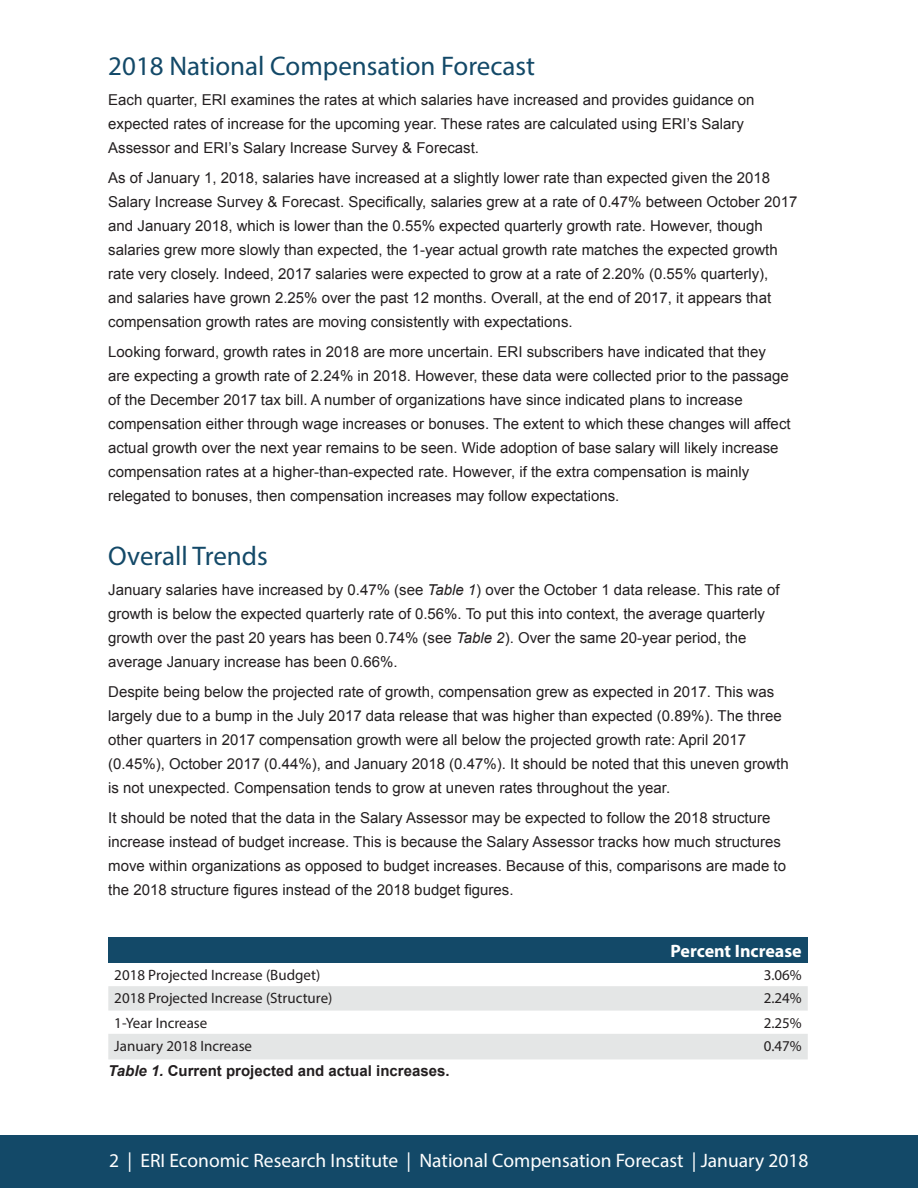
<style>
.page{position:relative;width:918px;height:1188px;background:#fff}
.page>*{position:absolute;margin:0;border:0;box-sizing:border-box;transform-origin:0 0}
.t1{font:27px "Myriad Pro";color:#134968}
.t2{font:19.5px "Myriad Pro";color:#fff}
.t3{font:700 18px "Myriad Pro";color:#fff}
.t4{font:15px/24px "Arial";color:#231f20}
.t5{font:15px "Myriad Pro";color:#231f20}
.t6{font:700 15px "Arial";color:#231f20}
.s1{font-style:italic}
</style>
<div class="page">
<div style="left:108px;top:937px;width:700px;height:26px;background:#134968"></div>
<svg style="left:108px;top:986px;width:700px;height:73px;fill:#e4e6e6"></svg>
<hr style="left:110px;top:533px;width:83px;height:1px;background:#5c8381">
<div style="left:0;top:1136px;width:918px;height:52px;background:#134968"></div>
<p class="t1" style="left:108px;top:49px;width:428px">2018 National Compensation Forecast</p>
<p class="t4" style="left:108px;top:88px;width:648px">Each quarter, ERI examines the rates at which salaries have increased and provides guidance on expected rates of increase for the upcoming year. These rates are calculated using ERI’s Salary<br>Assessor and ERI’s Salary Increase Survey &amp; Forecast.</p>
<p class="t4" style="left:108px;top:166px;width:691px">As of January 1, 2018, salaries have increased at a slightly lower rate than expected given the 2018<br>Salary Increase Survey &amp; Forecast. Specifically, salaries grew at a rate of 0.47% between October 2017 and January 2018, which is lower than the 0.55% expected quarterly growth rate. However, though salaries grew more slowly than expected, the 1-year actual growth rate matches the expected growth rate very closely. Indeed, 2017 salaries were expected to grow at a rate of 2.20% (0.55% quarterly),<br>and salaries have grown 2.25% over the past 12 months. Overall, at the end of 2017, it appears that compensation growth rates are moving consistently with expectations.</p>
<p class="t4" style="left:108px;top:340px;width:684px">Looking forward, growth rates in 2018 are more uncertain. ERI subscribers have indicated that they are expecting a growth rate of 2.24% in 2018. However, these data were collected prior to the passage of the December 2017 tax bill. A number of organizations have since indicated plans to increase compensation either through wage increases or bonuses. The extent to which these changes will affect actual growth over the next year remains to be seen. Wide adoption of base salary will likely increase compensation rates at a higher-than-expected rate. However, if the extra compensation is mainly relegated to bonuses, then compensation increases may follow expectations.</p>
<p class="t1" style="left:108px;top:540px;width:161px">Overall Trends</p>
<p class="t4" style="left:108px;top:578px;width:673px">January salaries have increased by 0.47% (see <span class="s1">Table 1</span>) over the October 1 data release. This rate of growth is below the expected quarterly rate of 0.56%. To put this into context, the average quarterly growth over the past 20 years has been 0.74% (see <span class="s1">Table 2</span>). Over the same 20-year period, the average January increase has been 0.66%.</p>
<p class="t4" style="left:108px;top:680px;width:682px">Despite being below the projected rate of growth, compensation grew as expected in 2017. This was largely due to a bump in the July 2017 data release that was higher than expected (0.89%). The three other quarters in 2017 compensation growth were all below the projected growth rate: April 2017 (0.45%), October 2017 (0.44%), and January 2018 (0.47%). It should be noted that this uneven growth is not unexpected. Compensation tends to grow at uneven rates throughout the year.</p>
<p class="t4" style="left:108px;top:806px;width:679px">It should be noted that the data in the Salary Assessor may be expected to follow the 2018 structure increase instead of budget increase. This is because the Salary Assessor tracks how much structures move within organizations as opposed to budget increases. Because of this, comparisons are made to the 2018 structure figures instead of the 2018 budget figures.</p>
<p class="t3" style="left:671px;top:939px;width:133px">Percent Increase</p>
<p class="t5" style="left:114px;top:966px;width:207px">2018 Projected Increase (Budget)</p>
<p class="t5" style="left:764px;top:966px;width:40px">3.06%</p>
<p class="t5" style="left:114px;top:989px;width:220px">2018 Projected Increase (Structure)</p>
<p class="t5" style="left:764px;top:989px;width:40px">2.24%</p>
<p class="t5" style="left:114px;top:1014px;width:95px">1-Year Increase</p>
<p class="t5" style="left:764px;top:1014px;width:40px">2.25%</p>
<p class="t5" style="left:114px;top:1037px;width:139px">January 2018 Increase</p>
<p class="t5" style="left:764px;top:1037px;width:40px">0.47%</p>
<p class="t6" style="left:108px;top:1061px;width:343px"><span class="s1">Table 1.</span> Current projected and actual increases.</p>
<p class="t2" style="left:109px;top:1149px;width:701px">2 | ERI Economic Research Institute | National Compensation Forecast | January 2018</p>
</div>
